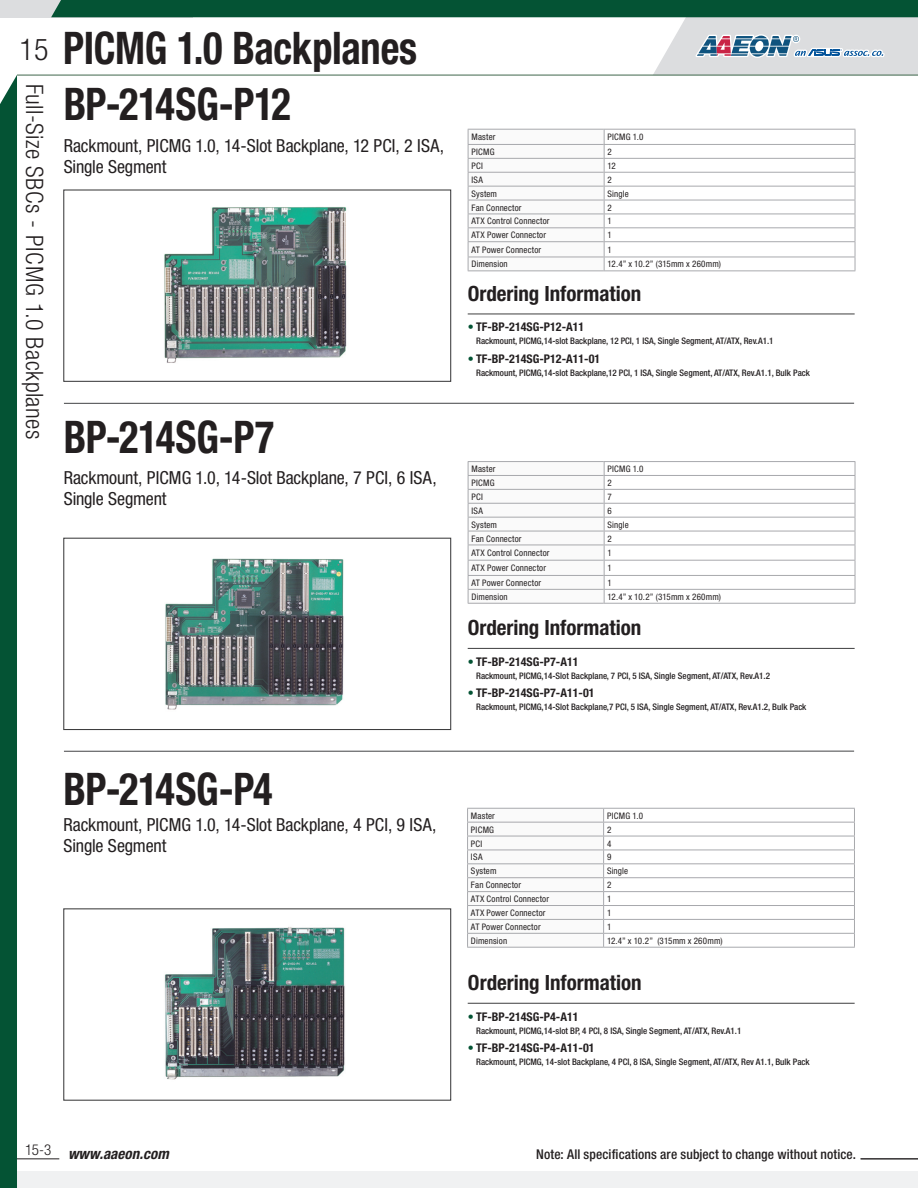
<style>
.page{position:relative;width:918px;height:1188px;background:#fff}
.page>*{position:absolute;margin:0;border:0;box-sizing:border-box;transform-origin:0 0}
.t1{font:700 condensed 45px "Helvetica Neue";letter-spacing:-.01em;color:#231f20;scale:.9 1}
.t2{font:300 condensed 30px "Helvetica Neue";color:#231f20}
.t3{font:300 condensed 24px "Helvetica Neue";letter-spacing:.015em;color:#231f20}
.t4{font:700 condensed 21px "Helvetica Neue";color:#231f20}
.t5{font:condensed 18px/21.6px "Helvetica Neue";letter-spacing:-.005em;color:#231f20}
.t6{font:italic 700 condensed 15px "Helvetica Neue";letter-spacing:.005em;color:#231f20}
.t7{font:500 condensed 13.5px "Helvetica Neue";letter-spacing:.01em;color:#231f20}
.t8{font:700 condensed 12px "Helvetica Neue";color:#231f20}
.t9{font:500 condensed 9px "Helvetica Neue";color:#231f20}
.t10{font:condensed 9px "Helvetica Neue";letter-spacing:.02em;color:#231f20}
.s1{color:#045334}
</style>
<div class="page">
<hr style="left:0;top:1158px;width:59px;height:1px;background:#231f20">
<div style="left:0;top:0;width:192px;height:17px;background:#dcdddf"></div>
<div style="left:0;top:1172px;width:918px;height:16px;background:#f0f1f2"></div>
<hr style="left:861px;top:1158px;width:57px;height:1px;background:#231f20">
<svg style="left:51px;top:0;width:867px;height:75px"></svg>
<hr style="left:17px;top:75px;width:901px;height:1px;background:#3f674c">
<div style="left:0;top:75px;width:17px;height:1113px;background:#045334"></div>
<img style="left:164px;top:207px;width:183px;height:156px">
<svg style="left:468px;top:129px;width:388px;height:142px"></svg>
<hr style="left:604px;top:270px;width:251px;height:1px;background:#a8a9ad">
<img style="left:164px;top:927px;width:181px;height:153px">
<hr style="left:467px;top:947px;width:136px;height:1px;background:#a8a9ad">
<svg style="left:467px;top:808px;width:388px;height:139px"></svg>
<hr style="left:603px;top:947px;width:252px;height:1px;background:#a8a9ad">
<img style="left:165px;top:558px;width:179px;height:152px">
<hr style="left:468px;top:461px;width:136px;height:1px;background:#a8a9ad">
<hr style="left:468px;top:603px;width:136px;height:1px;background:#a8a9ad">
<hr style="left:604px;top:461px;width:251px;height:1px;background:#a8a9ad">
<svg style="left:468px;top:462px;width:388px;height:141px"></svg>
<hr style="left:604px;top:603px;width:251px;height:1px;background:#a8a9ad">
<hr style="left:468px;top:314px;width:387px;height:1px;background:#3e3e3f">
<hr style="left:468px;top:1003px;width:387px;height:1px;background:#3e3e3f">
<hr style="left:468px;top:648px;width:387px;height:1px;background:#3e3e3f">
<div style="left:63px;top:189px;width:388px;height:193px;border:1px solid #3e3e3f"></div>
<div style="left:63px;top:538px;width:388px;height:192px;border:1px solid #3e3e3f"></div>
<div style="left:63px;top:908px;width:388px;height:193px;border:1px solid #3e3e3f"></div>
<hr style="left:64px;top:403px;width:790px;height:1px;background:#57585a">
<hr style="left:64px;top:751px;width:790px;height:1px;background:#57585a">
<h2 class="t2" style="left:20px;top:32px;width:30px">15</h2>
<h3 class="t3" style="left:48px;top:84px;width:357px;rotate:90deg">Full-Size SBCs - PICMG 1.0 Backplanes</h3>
<h1 class="t1" style="left:63px;top:21px;width:395px">PICMG 1.0 Backplanes</h1>
<h1 class="t1" style="left:64px;top:77px;width:254px">BP-214SG-P12</h1>
<h3 class="t5" style="left:64px;top:134px;width:382px">Rackmount, PICMG 1.0, 14-Slot Backplane, 12 PCI, 2 ISA,<br>Single Segment</h3>
<h1 class="t1" style="left:64px;top:409px;width:235px">BP-214SG-P7</h1>
<h3 class="t5" style="left:64px;top:467px;width:374px">Rackmount, PICMG 1.0, 14-Slot Backplane, 7 PCI, 6 ISA,<br>Single Segment</h3>
<h1 class="t1" style="left:64px;top:761px;width:234px">BP-214SG-P4</h1>
<h3 class="t5" style="left:64px;top:813px;width:374px">Rackmount, PICMG 1.0, 14-Slot Backplane, 4 PCI, 9 ISA,<br>Single Segment</h3>
<p class="t10" style="left:471px;top:132px;width:25px">Master</p>
<p class="t10" style="left:608px;top:132px;width:38px">PICMG 1.0</p>
<p class="t10" style="left:471px;top:147px;width:25px">PICMG</p>
<p class="t10" style="left:608px;top:147px;width:6px">2</p>
<p class="t10" style="left:471px;top:160px;width:13px">PCI</p>
<p class="t10" style="left:608px;top:160px;width:10px">12</p>
<p class="t10" style="left:471px;top:174px;width:13px">ISA</p>
<p class="t10" style="left:608px;top:174px;width:6px">2</p>
<p class="t10" style="left:471px;top:188px;width:27px">System</p>
<p class="t10" style="left:608px;top:188px;width:23px">Single</p>
<p class="t10" style="left:471px;top:202px;width:52px">Fan Connector</p>
<p class="t10" style="left:608px;top:202px;width:6px">2</p>
<p class="t10" style="left:471px;top:216px;width:80px">ATX Control Connector</p>
<p class="t10" style="left:608px;top:216px;width:6px">1</p>
<p class="t10" style="left:471px;top:230px;width:76px">ATX Power Connector</p>
<p class="t10" style="left:608px;top:230px;width:6px">1</p>
<p class="t10" style="left:471px;top:245px;width:71px">AT Power Connector</p>
<p class="t10" style="left:608px;top:245px;width:6px">1</p>
<p class="t10" style="left:471px;top:259px;width:38px">Dimension</p>
<p class="t10" style="left:608px;top:259px;width:115px">12.4” x 10.2” (315mm x 260mm)</p>
<h3 class="t4" style="left:468px;top:281px;width:175px">Ordering Information</h3>
<h3 class="t8" style="left:468px;top:320px;width:118px"><span class="s1">•</span> TF-BP-214SG-P12-A11</h3>
<p class="t9" style="left:476px;top:336px;width:299px">Rackmount, PICMG,14-slot Backplane, 12 PCI, 1 ISA, Single Segment, AT/ATX, Rev.A1.1</p>
<h3 class="t8" style="left:468px;top:351px;width:134px"><span class="s1">•</span> TF-BP-214SG-P12-A11-01</h3>
<p class="t9" style="left:476px;top:367px;width:335px">Rackmount, PICMG,14-slot Backplane,12 PCI, 1 ISA, Single Segment, AT/ATX, Rev.A1.1, Bulk Pack</p>
<p class="t10" style="left:471px;top:464px;width:25px">Master</p>
<p class="t10" style="left:608px;top:464px;width:38px">PICMG 1.0</p>
<p class="t10" style="left:471px;top:478px;width:25px">PICMG</p>
<p class="t10" style="left:608px;top:478px;width:6px">2</p>
<p class="t10" style="left:471px;top:491px;width:13px">PCI</p>
<p class="t10" style="left:608px;top:491px;width:6px">7</p>
<p class="t10" style="left:471px;top:505px;width:13px">ISA</p>
<p class="t10" style="left:608px;top:505px;width:6px">6</p>
<p class="t10" style="left:471px;top:519px;width:27px">System</p>
<p class="t10" style="left:608px;top:519px;width:23px">Single</p>
<p class="t10" style="left:471px;top:533px;width:52px">Fan Connector</p>
<p class="t10" style="left:608px;top:533px;width:6px">2</p>
<p class="t10" style="left:471px;top:548px;width:80px">ATX Control Connector</p>
<p class="t10" style="left:608px;top:548px;width:6px">1</p>
<p class="t10" style="left:471px;top:563px;width:76px">ATX Power Connector</p>
<p class="t10" style="left:608px;top:563px;width:6px">1</p>
<p class="t10" style="left:471px;top:578px;width:71px">AT Power Connector</p>
<p class="t10" style="left:608px;top:578px;width:6px">1</p>
<p class="t10" style="left:471px;top:591px;width:38px">Dimension</p>
<p class="t10" style="left:608px;top:591px;width:115px">12.4” x 10.2” (315mm x 260mm)</p>
<h3 class="t4" style="left:468px;top:615px;width:175px">Ordering Information</h3>
<h3 class="t8" style="left:468px;top:654px;width:112px"><span class="s1">•</span> TF-BP-214SG-P7-A11</h3>
<p class="t9" style="left:476px;top:670px;width:295px">Rackmount, PICMG,14-Slot Backplane, 7 PCI, 5 ISA, Single Segment, AT/ATX, Rev.A1.2</p>
<h3 class="t8" style="left:468px;top:686px;width:128px"><span class="s1">•</span> TF-BP-214SG-P7-A11-01</h3>
<p class="t9" style="left:476px;top:702px;width:332px">Rackmount, PICMG,14-Slot Backplane,7 PCI, 5 ISA, Single Segment, AT/ATX, Rev.A1.2, Bulk Pack</p>
<p class="t10" style="left:471px;top:810px;width:25px">Master</p>
<p class="t10" style="left:607px;top:810px;width:38px">PICMG 1.0</p>
<p class="t10" style="left:471px;top:824px;width:25px">PICMG</p>
<p class="t10" style="left:607px;top:824px;width:6px">2</p>
<p class="t10" style="left:471px;top:838px;width:13px">PCI</p>
<p class="t10" style="left:607px;top:838px;width:6px">4</p>
<p class="t10" style="left:471px;top:852px;width:13px">ISA</p>
<p class="t10" style="left:607px;top:852px;width:6px">9</p>
<p class="t10" style="left:471px;top:866px;width:27px">System</p>
<p class="t10" style="left:607px;top:866px;width:23px">Single</p>
<p class="t10" style="left:471px;top:880px;width:52px">Fan Connector</p>
<p class="t10" style="left:607px;top:880px;width:6px">2</p>
<p class="t10" style="left:471px;top:894px;width:80px">ATX Control Connector</p>
<p class="t10" style="left:607px;top:894px;width:6px">1</p>
<p class="t10" style="left:471px;top:908px;width:76px">ATX Power Connector</p>
<p class="t10" style="left:607px;top:908px;width:6px">1</p>
<p class="t10" style="left:471px;top:922px;width:71px">AT Power Connector</p>
<p class="t10" style="left:607px;top:922px;width:6px">1</p>
<p class="t10" style="left:471px;top:935px;width:38px">Dimension</p>
<p class="t10" style="left:607px;top:935px;width:117px">12.4” x 10.2” (315mm x 260mm)</p>
<h3 class="t4" style="left:468px;top:970px;width:175px">Ordering Information</h3>
<h3 class="t8" style="left:468px;top:1009px;width:112px"><span class="s1">•</span> TF-BP-214SG-P4-A11</h3>
<p class="t9" style="left:476px;top:1025px;width:267px">Rackmount, PICMG,14-slot BP, 4 PCI, 8 ISA, Single Segment, AT/ATX, Rev.A1.1</p>
<h3 class="t8" style="left:468px;top:1041px;width:128px"><span class="s1">•</span> TF-BP-214SG-P4-A11-01</h3>
<p class="t9" style="left:476px;top:1057px;width:335px">Rackmount, PICMG, 14-slot Backplane, 4 PCI, 8 ISA, Single Segment, AT/ATX, Rev A1.1, Bulk Pack</p>
<h3 class="t6" style="left:25px;top:1145px;width:145px"><sup>15-3</sup> www.aaeon.com</h3>
<h3 class="t7" style="left:536px;top:1147px;width:321px">Note: All specifications are subject to change without notice.</h3>
</div>
